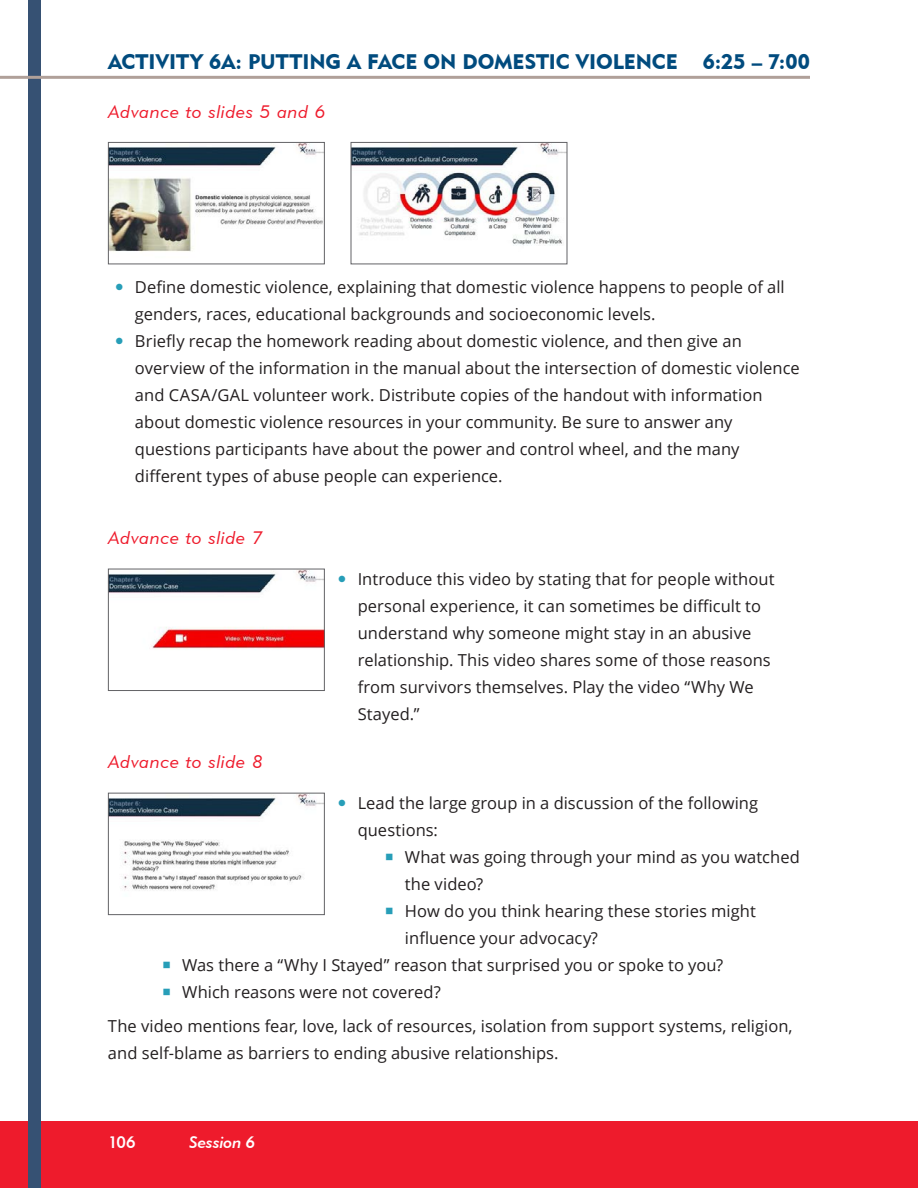
<style>
.page{position:relative;width:918px;height:1188px;background:#fff}
.page>*{position:absolute;margin:0;border:0;box-sizing:border-box;transform-origin:0 0}
.Left_Activity{font:21px "Geometric 415 BT Black A";letter-spacing:-.005em;color:#014b7e}
.H2_Slim{font:18px "Geometric 415 BT Lite Italic A";letter-spacing:.045em;color:#ee1b2c}
.Post-Bullets{font:16.5px/27px "Open Sans";color:#231f20}
.t1{font:16.5px "Geometric 415 BT Medium Italic A";color:#fff}
.t2{font:16.5px "Geometric 415 BT Medium A";color:#fff}
</style>
<div class="page">
<div style="left:0;top:1121px;width:918px;height:67px;background:#ee1b2c"></div>
<div style="left:28px;top:0;width:13px;height:1188px;background:#365173"></div>
<hr style="left:0;top:76px;width:810px;height:3px;background:#b0a099">
<img style="left:110px;top:144px;width:213px;height:108px">
<div style="left:108px;top:142px;width:217px;height:122px;border:1px solid #636366"></div>
<img style="left:353px;top:144px;width:212px;height:102px">
<div style="left:351px;top:142px;width:216px;height:122px;border:1px solid #636366"></div>
<img style="left:110px;top:571px;width:213px;height:78px">
<div style="left:108px;top:569px;width:217px;height:122px;border:1px solid #636366"></div>
<img style="left:110px;top:795px;width:213px;height:96px">
<div style="left:108px;top:793px;width:217px;height:122px;border:1px solid #636366"></div>
<p class="Left_Activity" style="left:108px;top:49px;width:704px">ACTIVITY 6A: PUTTING A FACE ON DOMESTIC VIOLENCE 6:25 – 7:00</p>
<p class="H2_Slim" style="left:108px;top:100px;width:219px">Advance to slides 5 and 6</p>
<p class="Post-Bullets" style="left:135px;top:273px;width:651px">Define domestic violence, explaining that domestic violence happens to people of all genders, races, educational backgrounds and socioeconomic levels.</p>
<p class="Post-Bullets" style="left:135px;top:327px;width:666px">Briefly recap the homework reading about domestic violence, and then give an overview of the information in the manual about the intersection of domestic violence and CASA/GAL volunteer work. Distribute copies of the handout with information about domestic violence resources in your community. Be sure to answer any questions participants have about the power and control wheel, and the many different types of abuse people can experience.</p>
<p class="H2_Slim" style="left:108px;top:527px;width:156px">Advance to slide 7</p>
<p class="H2_Slim" style="left:108px;top:751px;width:156px">Advance to slide 8</p>
<p class="Post-Bullets" style="left:358px;top:565px;width:418px">Introduce this video by stating that for people without personal experience, it can sometimes be difficult to understand why someone might stay in an abusive relationship. This video shares some of those reasons from survivors themselves. Play the video “Why We Stayed.”</p>
<p class="Post-Bullets" style="left:358px;top:789px;width:402px">Lead the large group in a discussion of the following questions:</p>
<p class="Post-Bullets" style="left:405px;top:843px;width:396px">What was going through your mind as you watched the video?</p>
<p class="Post-Bullets" style="left:405px;top:897px;width:352px">How do you think hearing these stories might influence your advocacy?</p>
<p class="Post-Bullets" style="left:182px;top:951px;width:542px">Was there a “Why I Stayed” reason that surprised you or spoke to you?</p>
<p class="Post-Bullets" style="left:182px;top:978px;width:260px">Which reasons were not covered?</p>
<p class="Post-Bullets" style="left:108px;top:1012px;width:686px">The video mentions fear, love, lack of resources, isolation from support systems, religion, and self-blame as barriers to ending abusive relationships.</p>
<p class="t2" style="left:108px;top:1132px;width:29px">106</p>
<p class="t1" style="left:189px;top:1132px;width:68px">Session 6</p>
</div>
